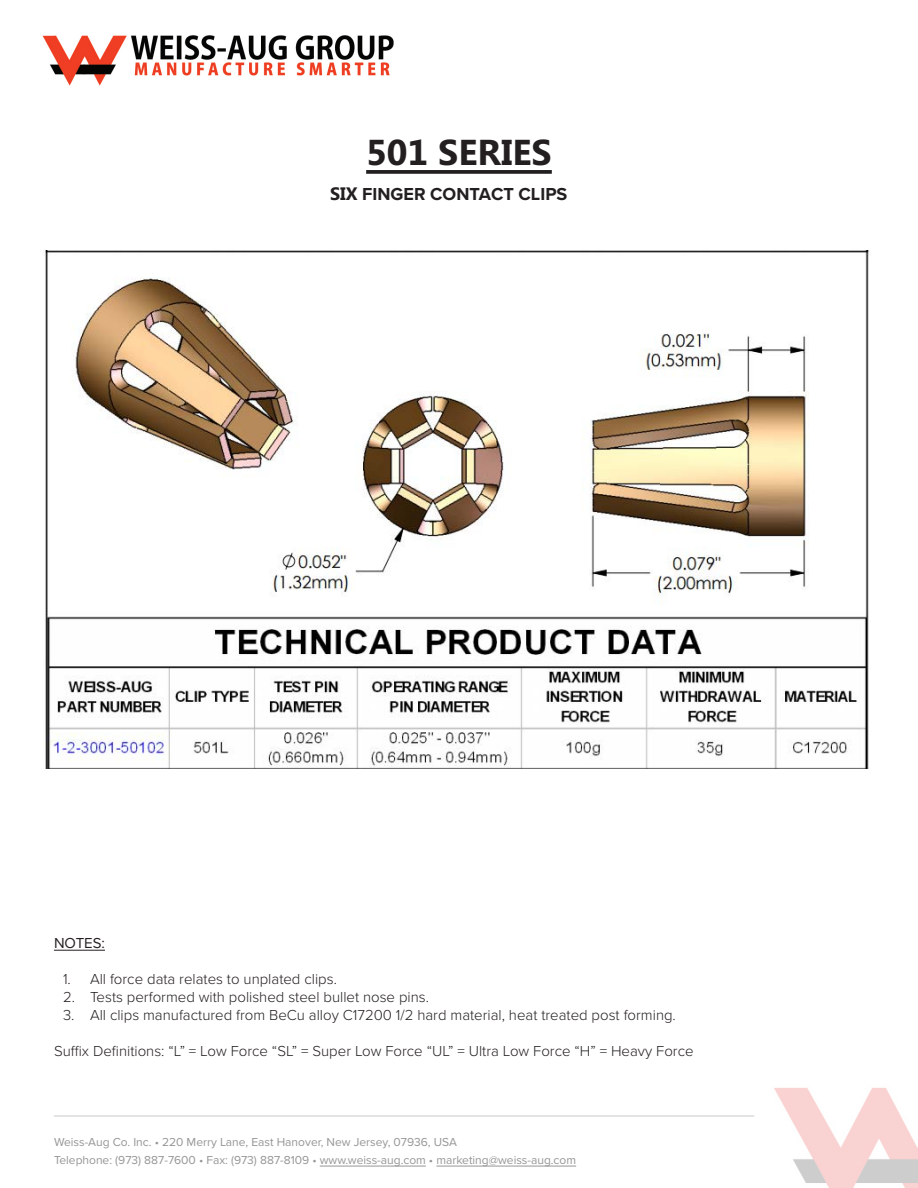
<style>
.page{position:relative;width:918px;height:1188px;background:#fff}
.page>*{position:absolute;margin:0;border:0;box-sizing:border-box;transform-origin:0 0}
.t1{font:700 36px "Microsoft Phags Pa";color:#231f20}
.t2{font:700 18px "Proxima Nova";color:#231f20}
.t3{font:300 15px "Proxima Nova";color:#231f20}
.t4{font:15px "Proxima Nova";color:#231f20}
.t5{font:12px "Proxima Nova";color:#979595}
.s1{font-family:"Microsoft Phags Pa"}
</style>
<div class="page">
<hr style="left:54px;top:1116px;width:700px;height:1px;background:#c8c8c8">
<hr style="left:320px;top:1166px;width:106px;height:1px;background:#979595">
<hr style="left:436px;top:1166px;width:140px;height:1px;background:#979595">
<img style="left:774px;top:1088px;width:144px;height:100px">
<hr style="left:54px;top:950px;width:51px;height:1px;background:#231f20">
<svg style="left:366px;top:170px;width:186px;height:4px"></svg>
<img style="left:45px;top:251px;width:824px;height:517px">
<img style="left:42px;top:35px;width:352px;height:51px">
<p class="t1" style="left:366px;top:126px;width:187px">501 SERIES</p>
<p class="t2" style="left:330px;top:180px;width:239px"><span class="s1">SIX</span> FINGER CONTACT CLIPS</p>
<p class="t4" style="left:54px;top:932px;width:53px">NOTES:</p>
<p class="t3" style="left:63px;top:968px;width:275px">1. All force data relates to unplated clips.</p>
<p class="t3" style="left:63px;top:986px;width:368px">2. Tests performed with polished steel bullet nose pins.</p>
<p class="t3" style="left:63px;top:1004px;width:614px">3. All clips manufactured from BeCu alloy C17200 1/2 hard material, heat treated post forming.</p>
<p class="t3" style="left:54px;top:1040px;width:641px">Suffix Definitions: “L” = Low Force “SL” = Super Low Force “UL” = Ultra Low Force “H” = Heavy Force</p>
<p class="t5" style="left:54px;top:1133px;width:404px">Weiss-Aug Co. Inc. • 220 Merry Lane, East Hanover, New Jersey, 07936, USA</p>
<p class="t5" style="left:54px;top:1151px;width:524px">Telephone: (973) 887-7600 • Fax: (973) 887-8109 • www.weiss-aug.com • marketing@weiss-aug.com</p>
</div>
